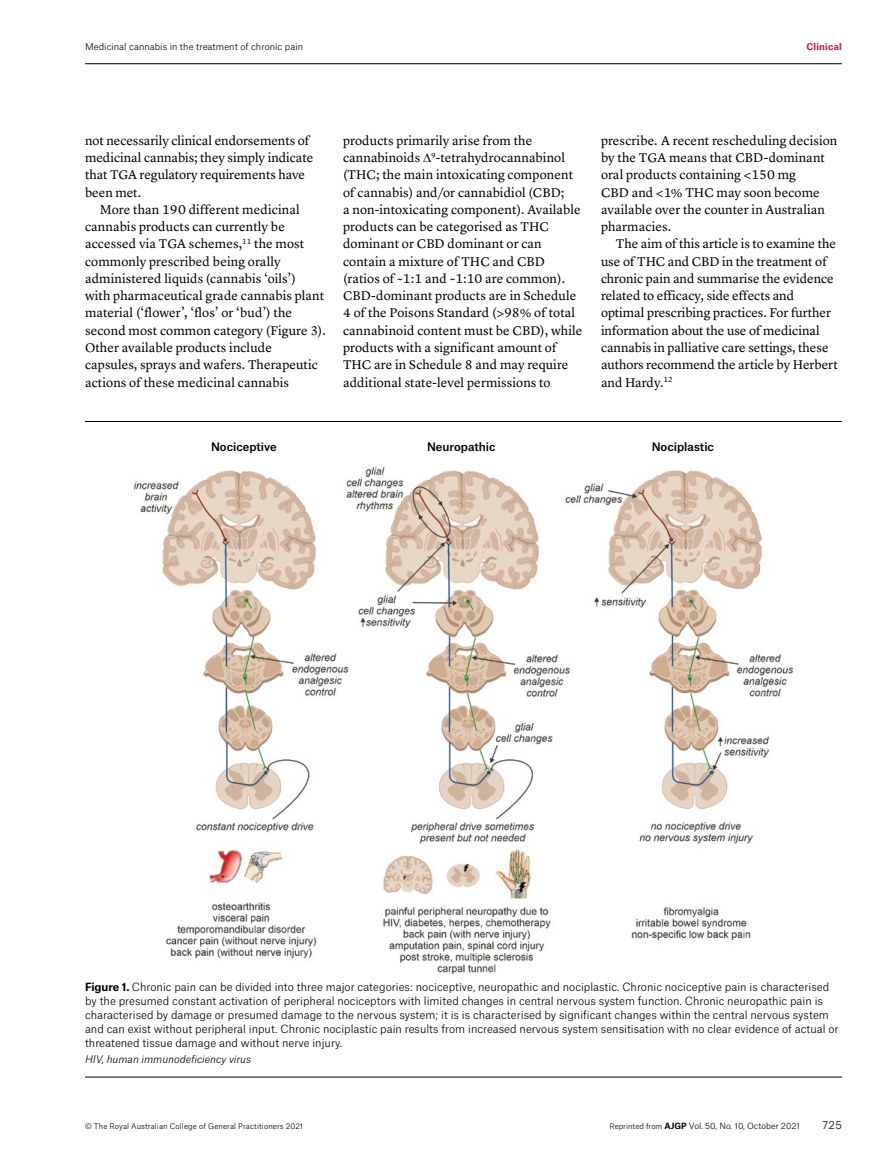
<style>
.page{position:relative;width:893px;height:1170px;background:#fff}
.page>*{position:absolute;margin:0;border:0;box-sizing:border-box;transform-origin:0 0}
.t1{font:13.2px/17.2px "Lyon Text";letter-spacing:.01em;color:#000}
.t2{font:500 11.25px "Atlas Grotesk";color:#000}
.t3{font:300 10.8px/14px "Atlas Grotesk";color:#000}
.t4{font:300 10.5px "Atlas Grotesk";color:#000}
.t5{font:italic 300 10.2px "Atlas Grotesk";color:#000}
.t6{font:300 9px "Atlas Grotesk";letter-spacing:.005em;color:#000}
.t7{font:700 9px "Atlas Grotesk";letter-spacing:.025em;color:#de1329}
.t8{font:300 8.25px "Atlas Grotesk";letter-spacing:-.005em;color:#000}
.t9{font:300 7.5px "Atlas Grotesk";letter-spacing:.01em;color:#000}
.s1{font-weight:700}
.s2{font-size:7.5px}
</style>
<div class="page">
<hr style="left:85px;top:63px;width:757px;height:1px;background:#000">
<img style="left:134px;top:467px;width:659px;height:506px">
<hr style="left:85px;top:421px;width:757px;height:1px;background:#000">
<hr style="left:85px;top:1076px;width:757px;height:1px;background:#000">
<p class="t6" style="left:85px;top:43px;width:220px">Medicinal cannabis in the treatment of chronic pain</p>
<p class="t7" style="left:806px;top:42px;width:37px">Clinical</p>
<p class="t1" style="left:85px;top:132px;width:230px">not necessarily clinical endorsements of medicinal cannabis; they simply indicate that TGA regulatory requirements have been met.</p>
<p class="t1" style="left:85px;top:201px;width:242px;text-indent:15px">More than 190 different medicinal cannabis products can currently be accessed via TGA schemes,<sup>11</sup> the most commonly prescribed being orally administered liquids (cannabis ‘oils’)<br>with pharmaceutical grade cannabis plant material (‘flower’, ‘flos’ or ‘bud’) the second most common category (Figure 3).<br>Other available products include capsules, sprays and wafers. Therapeutic actions of these medicinal cannabis</p>
<p class="t1" style="left:343px;top:132px;width:241px">products primarily arise from the cannabinoids <sup>9</sup>-tetrahydrocannabinol (THC; the main intoxicating component of cannabis) and/or cannabidiol (CBD;<br>a non-intoxicating component). Available products can be categorised as THC dominant or CBD dominant or can contain a mixture of THC and CBD (ratios of ~1:1 and ~1:10 are common).<br>CBD-dominant products are in Schedule 4 of the Poisons Standard (&gt;98% of total cannabinoid content must be CBD), while products with a significant amount of THC are in Schedule 8 and may require additional state-level permissions to</p>
<p class="t1" style="left:601px;top:132px;width:238px">prescribe. A recent rescheduling decision by the TGA means that CBD-dominant oral products containing &lt;150 mg<br>CBD and &lt;1% THC may soon become available over the counter in Australian pharmacies.</p>
<p class="t1" style="left:601px;top:236px;width:238px;text-indent:15px">The aim of this article is to examine the use of THC and CBD in the treatment of chronic pain and summarise the evidence related to efficacy, side effects and optimal prescribing practices. For further information about the use of medicinal cannabis in palliative care settings, these authors recommend the article by Herbert and Hardy.<sup>12</sup></p>
<p class="t2" style="left:211px;top:442px;width:67px">Nociceptive</p>
<p class="t2" style="left:427px;top:442px;width:70px">Neuropathic</p>
<p class="t2" style="left:652px;top:442px;width:64px">Nociplastic</p>
<p class="t3" style="left:85px;top:980px;width:755px"><span class="s1">Figure 1.</span> Chronic pain can be divided into three major categories: nociceptive, neuropathic and nociplastic. Chronic nociceptive pain is characterised by the presumed constant activation of peripheral nociceptors with limited changes in central nervous system function. Chronic neuropathic pain is characterised by damage or presumed damage to the nervous system; it is is characterised by significant changes within the central nervous system and can exist without peripheral input. Chronic nociplastic pain results from increased nervous system sensitisation with no clear evidence of actual or threatened tissue damage and without nerve injury.</p>
<p class="t5" style="left:85px;top:1055px;width:168px">HIV, human immunodeficiency virus</p>
<p class="t9" style="left:85px;top:1121px;width:220px">© The Royal Australian College of General Practitioners 2021</p>
<p class="t8" style="left:609px;top:1120px;width:192px"><span class="s2">Reprinted from</span> <span class="s1">AJGP</span> Vol. 50, No. 10, October 2021</p>
<p class="t4" style="left:823px;top:1118px;width:21px">725</p>
</div>
